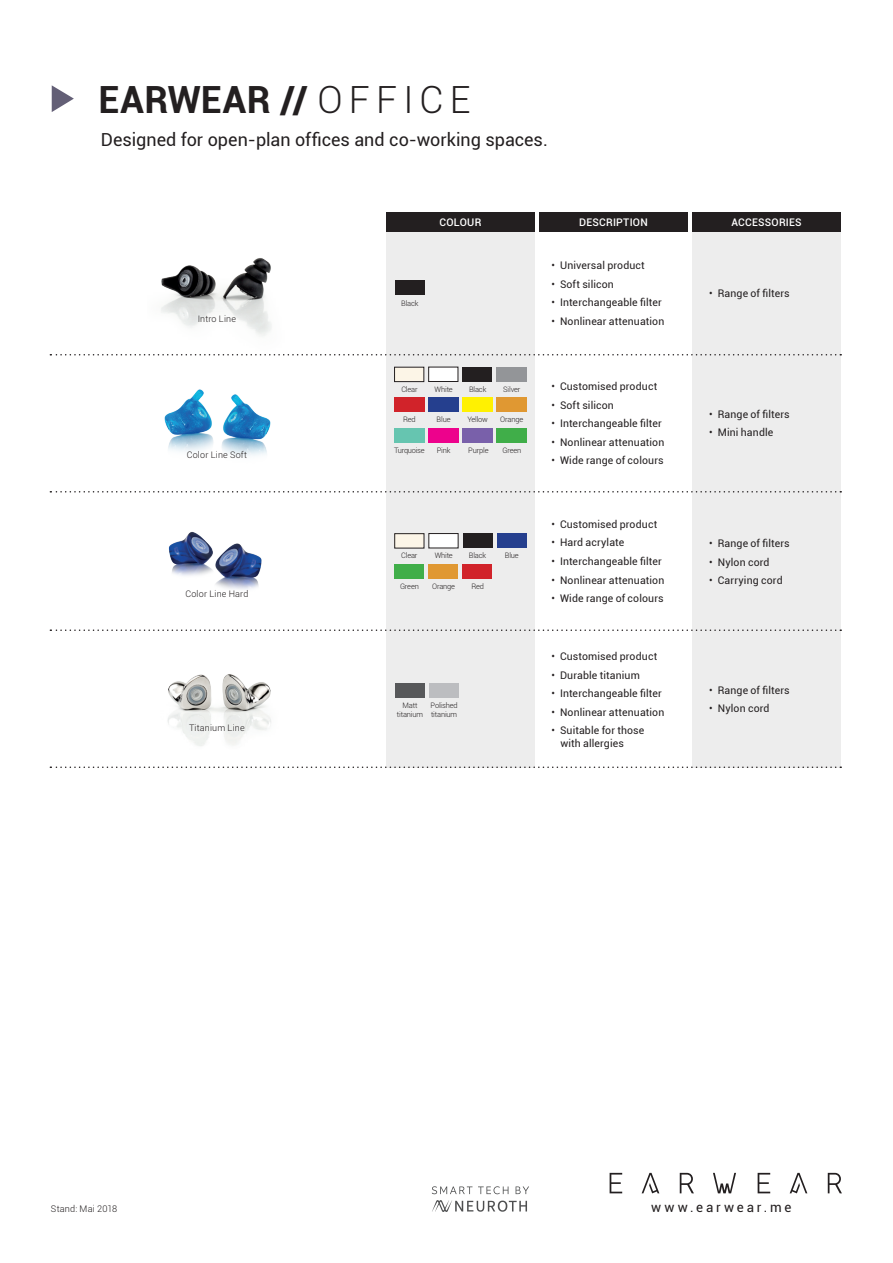
<style>
.page{position:relative;width:893px;height:1263px;background:#fff}
.page>*{position:absolute;margin:0;border:0;box-sizing:border-box;transform-origin:0 0}
.t1{font:700 37.5px "Roboto";letter-spacing:.01em;color:#231f20}
.t2{font:18px "Roboto";color:#231f20}
.t3{font:13.5px "Roboto";letter-spacing:.215em;color:#231f20}
.t4{font:10.5px/12.6px "Roboto";letter-spacing:.01em;color:#231f20}
.t5{font:500 10.5px "Roboto";letter-spacing:.025em;color:#fff}
.t6{font:300 9.15px "Roboto";letter-spacing:.02em;color:#231f20}
.t7{font:300 9px "Roboto";letter-spacing:.02em;color:#231f20}
.t8{font:300 7.5px/9px "Roboto";letter-spacing:-.025em;color:#231f20;text-align:center}
.s1{font-weight:300}
</style>
<div class="page">
<svg style="left:52px;top:85px;width:22px;height:27px"></svg>
<svg style="left:713px;top:1173px;width:23px;height:20px"></svg>
<svg style="left:610px;top:1173px;width:12px;height:20px"></svg>
<svg style="left:758px;top:1173px;width:12px;height:20px"></svg>
<svg style="left:790px;top:1173px;width:17px;height:20px"></svg>
<svg style="left:642px;top:1173px;width:17px;height:20px"></svg>
<svg style="left:680px;top:1173px;width:14px;height:20px"></svg>
<svg style="left:828px;top:1173px;width:14px;height:20px"></svg>
<svg style="left:432px;top:1186px;width:97px;height:8px"></svg>
<svg style="left:432px;top:1200px;width:95px;height:12px"></svg>
<div style="left:387px;top:220px;width:148px;height:547px;background:#ededed"></div>
<svg style="left:50px;top:354px;width:643px;height:1px"></svg>
<svg style="left:50px;top:629px;width:643px;height:2px"></svg>
<svg style="left:50px;top:491px;width:643px;height:1px"></svg>
<img style="left:242px;top:401px;width:29px;height:55px">
<img style="left:164px;top:389px;width:78px;height:67px">
<img style="left:168px;top:532px;width:94px;height:58px">
<img style="left:167px;top:674px;width:104px;height:72px">
<img style="left:161px;top:258px;width:111px;height:78px">
<div style="left:395px;top:683px;width:30px;height:14px;background:#57585a"></div>
<div style="left:429px;top:683px;width:30px;height:14px;background:#bcbdc0"></div>
<div style="left:693px;top:220px;width:148px;height:547px;background:#ededed"></div>
<div style="left:395px;top:280px;width:29px;height:15px;background:#231f20"></div>
<svg style="left:50px;top:766px;width:791px;height:2px"></svg>
<div style="left:386px;top:213px;width:149px;height:19px;background:#231f20"></div>
<div style="left:539px;top:213px;width:149px;height:19px;background:#231f20"></div>
<div style="left:692px;top:213px;width:149px;height:19px;background:#231f20"></div>
<div style="left:394px;top:564px;width:30px;height:14px;background:#40ae49"></div>
<div style="left:497px;top:533px;width:29px;height:15px;background:#253f8e"></div>
<div style="left:428px;top:564px;width:30px;height:14px;background:#e09832"></div>
<div style="left:463px;top:564px;width:29px;height:14px;background:#d1232a"></div>
<div style="left:395px;top:534px;width:29px;height:14px;background:#fcf5e7"></div>
<div style="left:394px;top:533px;width:30px;height:15px;border:1px solid #231f20"></div>
<div style="left:429px;top:533px;width:29px;height:15px;background:#fff"></div>
<div style="left:429px;top:533px;width:29px;height:15px;border:1px solid #231f20"></div>
<div style="left:463px;top:533px;width:29px;height:15px;background:#231f20"></div>
<div style="left:395px;top:367px;width:29px;height:15px;background:#fcf5e7"></div>
<div style="left:394px;top:367px;width:30px;height:15px;border:1px solid #231f20"></div>
<div style="left:429px;top:367px;width:29px;height:14px;background:#fff"></div>
<div style="left:428px;top:367px;width:30px;height:15px;border:1px solid #231f20"></div>
<div style="left:463px;top:367px;width:29px;height:15px;background:#231f20"></div>
<div style="left:394px;top:397px;width:31px;height:15px;background:#d1232a"></div>
<div style="left:428px;top:397px;width:31px;height:15px;background:#253f8e"></div>
<div style="left:394px;top:428px;width:31px;height:15px;background:#66c5b0"></div>
<div style="left:497px;top:367px;width:30px;height:15px;background:#939598"></div>
<div style="left:428px;top:428px;width:31px;height:15px;background:#ed028c"></div>
<div style="left:463px;top:428px;width:30px;height:15px;background:#7960aa"></div>
<div style="left:463px;top:397px;width:30px;height:15px;background:#fff101"></div>
<div style="left:497px;top:397px;width:30px;height:15px;background:#e09832"></div>
<div style="left:497px;top:428px;width:30px;height:15px;background:#40ae49"></div>
<h1 class="t1" style="left:98px;top:73px;width:373px">EARWEAR // <span class="s1">OF FICE</span></h1>
<h2 class="t2" style="left:101px;top:127px;width:448px">Designed for open-plan offices and co-working spaces.</h2>
<p class="t7" style="left:198px;top:312px;width:40px">Intro Line</p>
<p class="t7" style="left:187px;top:449px;width:62px">Color Line Soft</p>
<p class="t7" style="left:185px;top:587px;width:64px">Color Line Hard</p>
<p class="t7" style="left:189px;top:722px;width:57px">Titanium Line</p>
<p class="t8" style="left:401px;top:298px;width:19px">Black</p>
<p class="t5" style="left:439px;top:215px;width:43px">COLOUR</p>
<p class="t5" style="left:579px;top:215px;width:70px">DESCRIPTION</p>
<p class="t5" style="left:731px;top:215px;width:72px">ACCESSORIES</p>
<p class="t4" style="left:551px;top:259px;width:95px">• Universal product</p>
<p class="t4" style="left:551px;top:277px;width:64px">• Soft silicon</p>
<p class="t4" style="left:551px;top:296px;width:112px">• Interchangeable filter</p>
<p class="t4" style="left:551px;top:314px;width:114px">• Nonlinear attenuation</p>
<p class="t4" style="left:709px;top:286px;width:82px">• Range of filters</p>
<p class="t8" style="left:401px;top:385px;width:18px">Clear</p>
<p class="t8" style="left:435px;top:384px;width:20px">White</p>
<p class="t8" style="left:469px;top:385px;width:19px">Black</p>
<p class="t8" style="left:403px;top:415px;width:14px">Red</p>
<p class="t8" style="left:437px;top:415px;width:15px">Blue</p>
<p class="t8" style="left:394px;top:445px;width:32px">Turquoise</p>
<p class="t8" style="left:503px;top:385px;width:19px">Silver</p>
<p class="t8" style="left:468px;top:415px;width:22px">Yellow</p>
<p class="t8" style="left:500px;top:415px;width:25px">Orange</p>
<p class="t8" style="left:502px;top:445px;width:20px">Green</p>
<p class="t8" style="left:437px;top:445px;width:15px">Pink</p>
<p class="t8" style="left:468px;top:445px;width:22px">Purple</p>
<p class="t8" style="left:401px;top:551px;width:18px">Clear</p>
<p class="t8" style="left:400px;top:581px;width:20px">Green</p>
<p class="t8" style="left:435px;top:551px;width:20px">White</p>
<p class="t8" style="left:469px;top:551px;width:19px">Black</p>
<p class="t8" style="left:432px;top:581px;width:25px">Orange</p>
<p class="t8" style="left:471px;top:581px;width:14px">Red</p>
<p class="t8" style="left:505px;top:551px;width:15px">Blue</p>
<p class="t8" style="left:397px;top:700px;width:28px">Matt titanium</p>
<p class="t8" style="left:431px;top:700px;width:29px;text-align:left">Polished titanium</p>
<p class="t4" style="left:551px;top:380px;width:107px">• Customised product</p>
<p class="t4" style="left:551px;top:398px;width:64px">• Soft silicon</p>
<p class="t4" style="left:551px;top:417px;width:112px">• Interchangeable filter</p>
<p class="t4" style="left:551px;top:435px;width:114px">• Nonlinear attenuation</p>
<p class="t4" style="left:551px;top:454px;width:114px">• Wide range of colours</p>
<p class="t4" style="left:551px;top:517px;width:107px">• Customised product</p>
<p class="t4" style="left:551px;top:536px;width:74px">• Hard acrylate</p>
<p class="t4" style="left:551px;top:554px;width:112px">• Interchangeable filter</p>
<p class="t4" style="left:551px;top:573px;width:114px">• Nonlinear attenuation</p>
<p class="t4" style="left:551px;top:592px;width:114px">• Wide range of colours</p>
<p class="t4" style="left:551px;top:650px;width:107px">• Customised product</p>
<p class="t4" style="left:551px;top:668px;width:90px">• Durable titanium</p>
<p class="t4" style="left:551px;top:687px;width:112px">• Interchangeable filter</p>
<p class="t4" style="left:551px;top:705px;width:114px">• Nonlinear attenuation</p>
<p class="t4" style="left:560px;top:724px;width:85px;text-indent:-9px">• Suitable for those with allergies</p>
<p class="t4" style="left:709px;top:407px;width:82px">• Range of filters</p>
<p class="t4" style="left:709px;top:426px;width:66px">• Mini handle</p>
<p class="t4" style="left:709px;top:537px;width:82px">• Range of filters</p>
<p class="t4" style="left:709px;top:555px;width:62px">• Nylon cord</p>
<p class="t4" style="left:709px;top:574px;width:75px">• Carrying cord</p>
<p class="t4" style="left:709px;top:683px;width:82px">• Range of filters</p>
<p class="t4" style="left:709px;top:702px;width:62px">• Nylon cord</p>
<p class="t6" style="left:51px;top:1202px;width:68px">Stand: Mai 2018</p>
<p class="t3" style="left:651px;top:1198px;width:142px">www.earwear.me</p>
</div>
